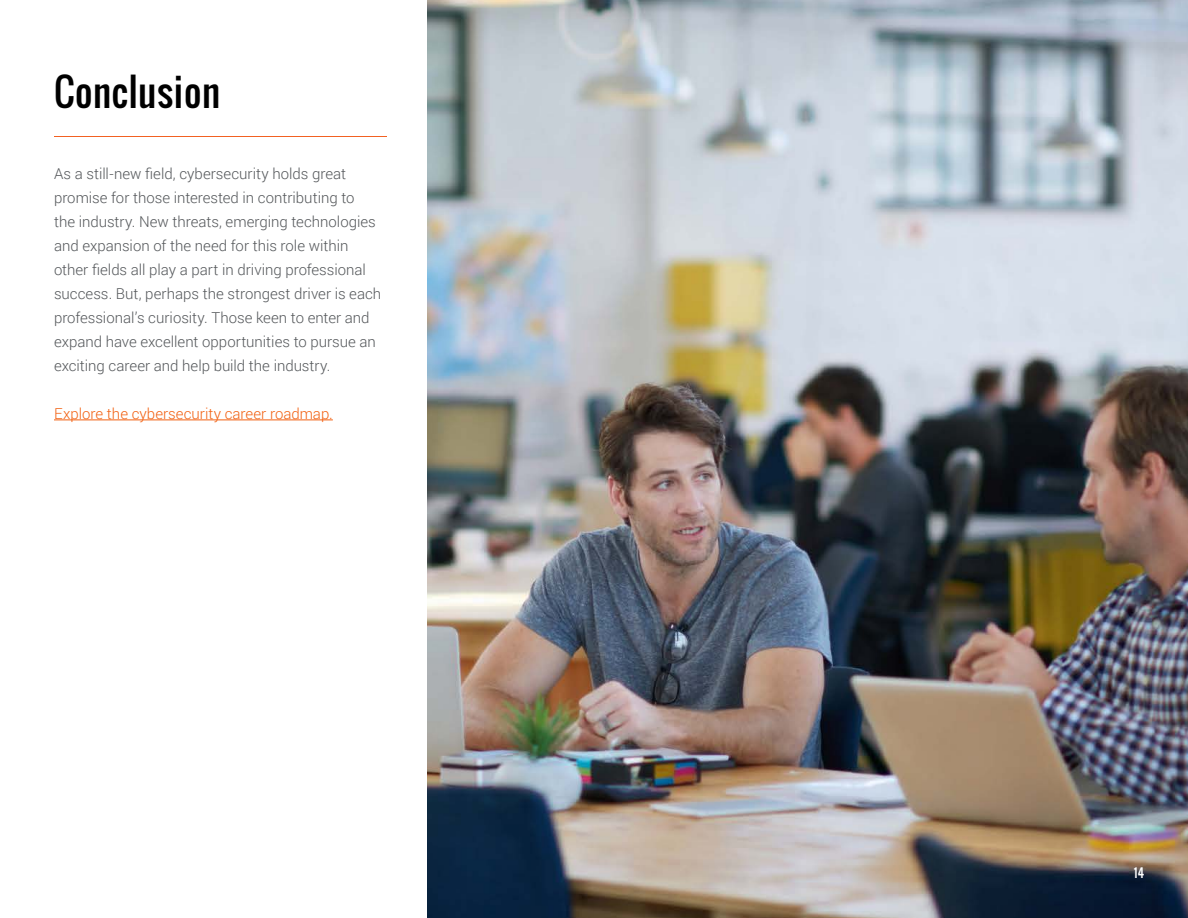
<style>
.page{position:relative;width:1188px;height:918px;background:#fff}
.page>*{position:absolute;margin:0;border:0;box-sizing:border-box;transform-origin:0 0}
.t1{font:37.5px "Oswald";letter-spacing:.02em;color:#000}
.t2{font:300 15px/24px "Roboto";color:#54575a}
.t3{font:300 15px "Roboto";color:#f26112}
.t4{font:12px "Oswald";color:#fff}
</style>
<div class="page">
<hr style="left:54px;top:420px;width:279px;height:1px;background:#f26112">
<img style="left:428px;top:0;width:760px;height:918px">
<hr style="left:54px;top:136px;width:333px;height:1px;background:#f26122">
<h1 class="t1" style="left:54px;top:64px;width:168px">Conclusion</h1>
<p class="t2" style="left:54px;top:161px;width:329px">As a still-new field, cybersecurity holds great promise for those interested in contributing to<br>the industry. New threats, emerging technologies and expansion of the need for this role within other fields all play a part in driving professional success. But, perhaps the strongest driver is each professional’s curiosity. Those keen to enter and expand have excellent opportunities to pursue an exciting career and help build the industry.</p>
<p class="t3" style="left:54px;top:403px;width:280px">Explore the cybersecurity career roadmap.</p>
<p class="t4" style="left:1134px;top:864px;width:12px">14</p>
</div>
